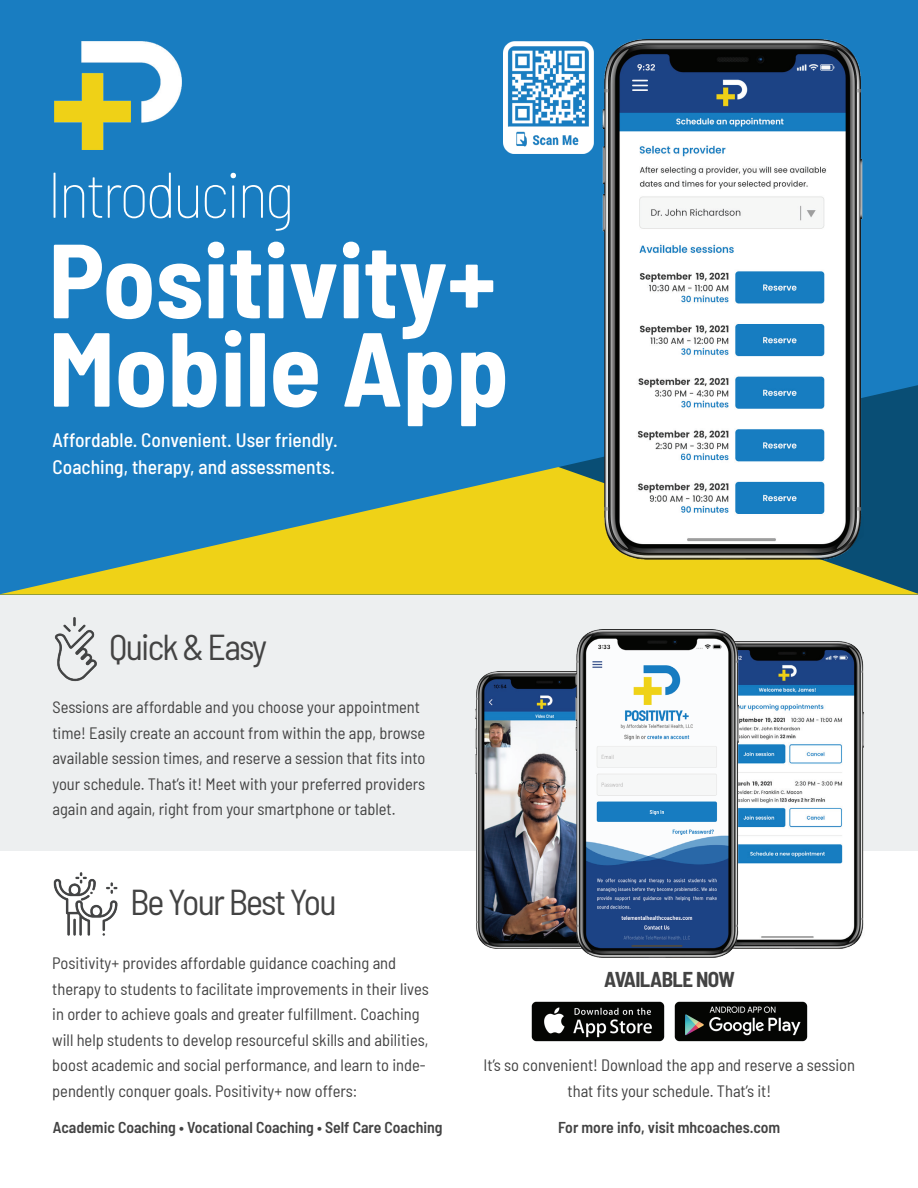
<style>
.page{position:relative;width:918px;height:1188px;background:#fff}
.page>*{position:absolute;margin:0;border:0;box-sizing:border-box;transform-origin:0 0}
.t1{font:700 semi-condensed 105px "Barlow";color:#fff}
.t2{font:100 semi-condensed 64.5px "Barlow";letter-spacing:-.05em;color:#fff}
.t3{font:semi-condensed 36px "Barlow";letter-spacing:-.05em;color:#434343}
.t4{font:700 semi-condensed 21px "Barlow";letter-spacing:-.03em;color:#434343}
.t5{font:500 semi-condensed 19.5px/27px "Barlow";color:#fff}
.t6{font:semi-condensed 16.5px/25.5px "Barlow";color:#434343}
.t7{font:600 semi-condensed 15.75px "Barlow";color:#434343}
</style>
<div class="page">
<div style="left:0;top:399px;width:918px;height:452px;background:#edeff0"></div>
<svg style="left:0;top:0;width:918px;height:594px;background:#3486a8"></svg>
<img style="left:603px;top:40px;width:261px;height:519px">
<img style="left:475px;top:672px;width:100px;height:277px">
<img style="left:740px;top:642px;width:124px;height:307px">
<img style="left:575px;top:630px;width:165px;height:327px">
<img style="left:55px;top:41px;width:127px;height:109px">
<img style="left:53px;top:872px;width:65px;height:64px">
<img style="left:54px;top:617px;width:43px;height:65px">
<img style="left:532px;top:1002px;width:133px;height:40px">
<img style="left:674px;top:1002px;width:134px;height:39px">
<img style="left:503px;top:42px;width:90px;height:111px">
<h2 class="t2" style="left:47px;top:149px;width:249px">Introducing</h2>
<h1 class="t1" style="left:49px;top:204px;width:449px">Positivity+</h1>
<h1 class="t1" style="left:49px;top:293px;width:462px">Mobile App</h1>
<p class="t5" style="left:53px;top:425px;width:287px">Affordable. Convenient. User friendly.<br>Coaching, therapy, and assessments.</p>
<h3 class="t3" style="left:109px;top:621px;width:159px">Quick &amp; Easy</h3>
<p class="t6" style="left:52px;top:693px;width:374px">Sessions are affordable and you choose your appointment time! Easily create an account from within the app, browse available session times, and reserve a session that fits into your schedule. That’s it! Meet with your preferred providers again and again, right from your smartphone or tablet.</p>
<h3 class="t3" style="left:130px;top:876px;width:208px">Be Your Best You</h3>
<p class="t6" style="left:52px;top:950px;width:378px">Positivity+ provides affordable guidance coaching and therapy to students to facilitate improvements in their lives in order to achieve goals and greater fulfillment. Coaching will help students to develop resourceful skills and abilities, boost academic and social performance, and learn to inde&shy;pendently conquer goals. Positivity+ now offers:</p>
<p class="t7" style="left:53px;top:1116px;width:391px">Academic Coaching • Vocational Coaching • Self Care Coaching</p>
<p class="t4" style="left:604px;top:964px;width:132px">AVAILABLE NOW</p>
<p class="t6" style="left:484px;top:1052px;width:373px;text-align:center">It’s so convenient! Download the app and reserve a session that fits your schedule. That’s it!</p>
<p class="t7" style="left:558px;top:1116px;width:224px">For more info, visit mhcoaches.com</p>
</div>
